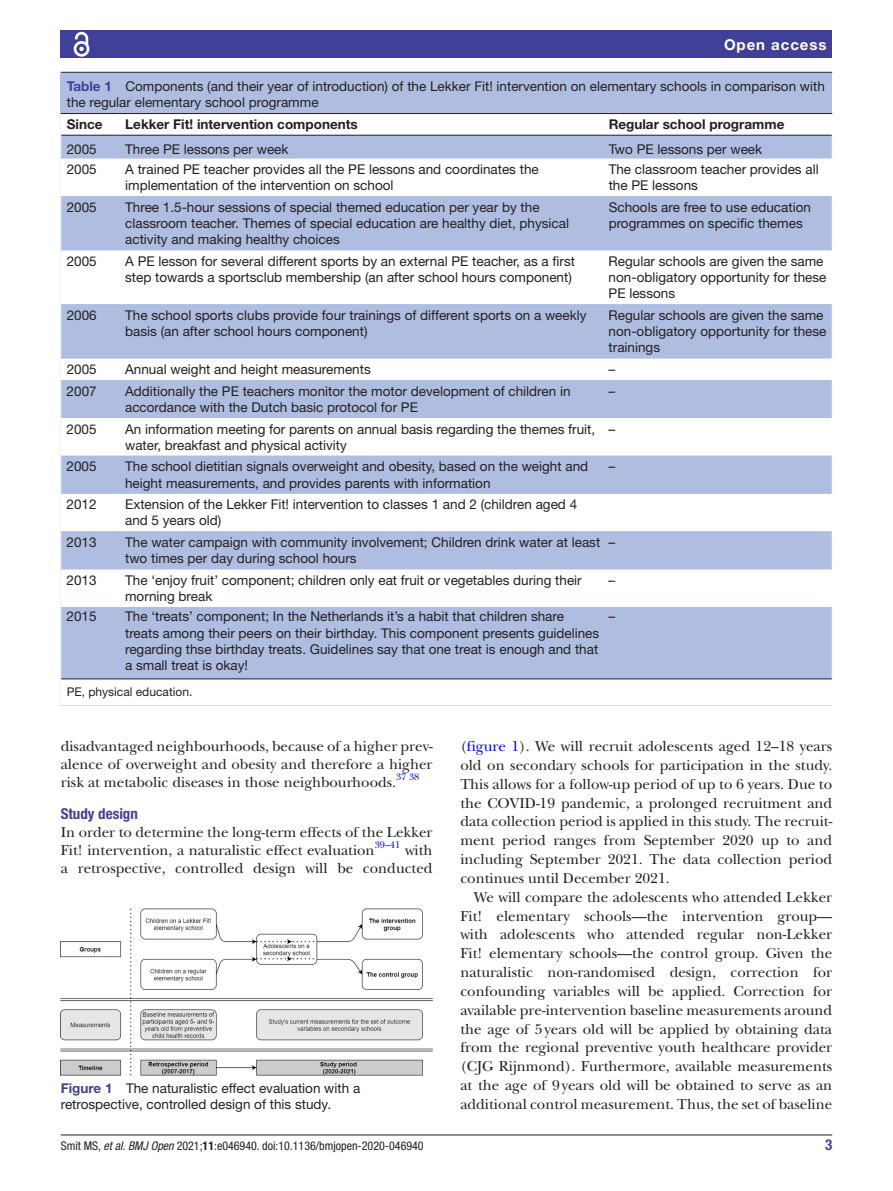
<style>
.page{position:relative;width:893px;height:1191px;background:#fff}
.page>*{position:absolute;margin:0;border:0;box-sizing:border-box;transform-origin:0 0}
.t1{font:15px/18.9px "New Baskerville";color:#231f20;text-align:justify}
.t2{font:700 condensed 15px "Helvetica Neue LT Std";color:#414099}
.t3{font:700 15px "Helvetica Neue LT Std";letter-spacing:.065em;color:#fff}
.t4{font:13.5px/16.2px "Helvetica Neue LT Std";color:#231f20}
.t5{font:700 13.5px "Helvetica Neue LT Std";color:#231f20}
.t6{font:condensed 12px "Helvetica Neue LT Std";color:#231f20}
.t7{font:12px "Helvetica Neue LT Std";color:#231f20}
.t8{font:9.9px "New Baskerville";color:#00f}
.s1{font-weight:700;color:#414099}
.s2{color:#00f}
.s3{font-style:italic}
.s4{font-weight:700}
</style>
<div class="page">
<hr style="left:61px;top:1134px;width:771px;height:1px;background:#231f20">
<div style="left:61px;top:31px;width:771px;height:27px;background:#414099"></div>
<svg style="left:73px;top:31px;width:17px;height:26px"></svg>
<div style="left:61px;top:73px;width:771px;height:632px;background:#afbde1"></div>
<hr style="left:61px;top:72px;width:771px;height:1px;background:#231f20">
<div style="left:61px;top:114px;width:771px;height:591px;background:#fff"></div>
<svg style="left:61px;top:136px;width:771px;height:542px"></svg>
<hr style="left:61px;top:113px;width:58px;height:1px;background:#231f20">
<hr style="left:61px;top:135px;width:58px;height:1px;background:#231f20">
<hr style="left:119px;top:113px;width:484px;height:1px;background:#231f20">
<hr style="left:119px;top:135px;width:484px;height:1px;background:#231f20">
<hr style="left:603px;top:113px;width:229px;height:1px;background:#231f20">
<hr style="left:603px;top:135px;width:229px;height:1px;background:#231f20">
<hr style="left:119px;top:678px;width:484px;height:1px;background:#231f20">
<hr style="left:603px;top:678px;width:229px;height:1px;background:#231f20">
<hr style="left:61px;top:678px;width:58px;height:1px;background:#231f20">
<svg style="left:60px;top:114px;width:1px;height:44px"></svg>
<svg style="left:60px;top:358px;width:1px;height:22px"></svg>
<svg style="left:60px;top:679px;width:1px;height:26px"></svg>
<hr style="left:67px;top:695px;width:765px;height:2px;background:#fff">
<img style="left:61px;top:908px;width:372px;height:167px">
<p class="t3" style="left:724px;top:35px;width:104px">Open access</p>
<p class="t4" style="left:67px;top:77px;width:760px"><span class="s1">Table 1</span> Components (and their year of introduction) of the Lekker Fit! intervention on elementary schools in comparison with the regular elementary school programme</p>
<p class="t5" style="left:67px;top:116px;width:37px">Since</p>
<p class="t5" style="left:125px;top:116px;width:234px">Lekker Fit! intervention components</p>
<p class="t5" style="left:609px;top:116px;width:177px">Regular school programme</p>
<p class="t4" style="left:67px;top:141px;width:32px">2005</p>
<p class="t4" style="left:125px;top:141px;width:165px">Three PE lessons per week</p>
<p class="t4" style="left:609px;top:141px;width:155px">Two PE lessons per week</p>
<p class="t4" style="left:67px;top:161px;width:32px">2005</p>
<p class="t4" style="left:125px;top:161px;width:415px">A trained PE teacher provides all the PE lessons and coordinates the implementation of the intervention on school</p>
<p class="t4" style="left:609px;top:161px;width:212px">The classroom teacher provides all the PE lessons</p>
<p class="t4" style="left:67px;top:199px;width:32px">2005</p>
<p class="t4" style="left:125px;top:199px;width:445px">Three 1.5-hour sessions of special themed education per year by the classroom teacher. Themes of special education are healthy diet, physical activity and making healthy choices</p>
<p class="t4" style="left:609px;top:199px;width:204px">Schools are free to use education programmes on specific themes</p>
<p class="t4" style="left:67px;top:253px;width:32px">2005</p>
<p class="t4" style="left:125px;top:253px;width:451px">A PE lesson for several different sports by an external PE teacher, as a first step towards a sportsclub membership (an after school hours component)</p>
<p class="t4" style="left:609px;top:253px;width:219px">Regular schools are given the same non-obligatory opportunity for these<br>PE lessons</p>
<p class="t4" style="left:67px;top:307px;width:32px">2006</p>
<p class="t4" style="left:125px;top:307px;width:463px">The school sports clubs provide four trainings of different sports on a weekly basis (an after school hours component)</p>
<p class="t4" style="left:609px;top:307px;width:219px">Regular schools are given the same non-obligatory opportunity for these trainings</p>
<p class="t4" style="left:67px;top:361px;width:32px">2005</p>
<p class="t4" style="left:125px;top:361px;width:247px">Annual weight and height measurements</p>
<p class="t4" style="left:609px;top:361px;width:8px">–</p>
<p class="t4" style="left:67px;top:382px;width:32px">2007</p>
<p class="t4" style="left:125px;top:382px;width:447px">Additionally the PE teachers monitor the motor development of children in accordance with the Dutch basic protocol for PE</p>
<p class="t4" style="left:609px;top:382px;width:8px">–</p>
<p class="t4" style="left:67px;top:420px;width:32px">2005</p>
<p class="t4" style="left:125px;top:420px;width:472px">An information meeting for parents on annual basis regarding the themes fruit, water, breakfast and physical activity</p>
<p class="t4" style="left:609px;top:420px;width:8px">–</p>
<p class="t4" style="left:67px;top:458px;width:32px">2005</p>
<p class="t4" style="left:125px;top:458px;width:465px">The school dietitian signals overweight and obesity, based on the weight and height measurements, and provides parents with information</p>
<p class="t4" style="left:609px;top:458px;width:8px">–</p>
<p class="t4" style="left:67px;top:496px;width:32px">2012</p>
<p class="t4" style="left:125px;top:496px;width:454px">Extension of the Lekker Fit! intervention to classes 1 and 2 (children aged 4 and 5 years old)</p>
<p class="t4" style="left:67px;top:534px;width:32px">2013</p>
<p class="t4" style="left:125px;top:534px;width:477px">The water campaign with community involvement; Children drink water at least two times per day during school hours</p>
<p class="t4" style="left:609px;top:534px;width:8px">–</p>
<p class="t4" style="left:67px;top:572px;width:32px">2013</p>
<p class="t4" style="left:125px;top:572px;width:458px">The ‘enjoy fruit’ component; children only eat fruit or vegetables during their morning break</p>
<p class="t4" style="left:609px;top:572px;width:8px">–</p>
<p class="t4" style="left:67px;top:608px;width:32px">2015</p>
<p class="t4" style="left:125px;top:608px;width:476px">The ‘treats’ component; In the Netherlands it’s a habit that children share treats among their peers on their birthday. This component presents guidelines regarding thse birthday treats. Guidelines say that one treat is enough and that a small treat is okay!</p>
<p class="t4" style="left:608px;top:608px;width:8px">–</p>
<p class="t7" style="left:67px;top:685px;width:127px">PE, physical education.</p>
<p class="t1" style="left:61px;top:737px;width:373px;line-height:18px">disadvantaged neighbourhoods, because of a higher prev&shy;alence of overweight and obesity and therefore a higher risk at metabolic diseases in those neighbourhoods.</p>
<p class="t8" style="left:396px;top:771px;width:25px">37 38</p>
<p class="t2" style="left:61px;top:804px;width:79px">Study design</p>
<p class="t1" style="left:61px;top:823px;width:373px;line-height:18px">In order to determine the long-term effects of the Lekker<br>Fit! intervention, a naturalistic effect evaluation</p>
<p class="t8" style="left:375px;top:839px;width:27px">39–41</p>
<p class="t1" style="left:61px;top:841px;width:373px;line-height:18px;text-align:right">with<br>a retrospective, controlled design will be conducted</p>
<p class="t4" style="left:61px;top:1080px;width:301px"><span class="s1">Figure 1</span> The naturalistic effect evaluation with a retrospective, controlled design of this study.</p>
<p class="t1" style="left:460px;top:737px;width:373px">(<span class="s2">figure 1</span>). We will recruit adolescents aged 12–18 years old on secondary schools for participation in the study.<br>This allows for a follow-up period of up to 6 years. Due to the COVID-19 pandemic, a prolonged recruitment and data collection period is applied in this study. The recruit&shy;ment period ranges from September 2020 up to and including September 2021. The data collection period continues until December 2021.</p>
<p class="t1" style="left:460px;top:887px;width:373px;text-indent:14px">We will compare the adolescents who attended Lekker Fit! elementary schools—the intervention group— with adolescents who attended regular non-Lekker Fit! elementary schools—the control group. Given the naturalistic non-randomised design, correction for confounding variables will be applied. Correction for available pre-intervention baseline measurements around the age of 5years old will be applied by obtaining data from the regional preventive youth healthcare provider (CJG Rijnmond). Furthermore, available measurements at the age of 9years old will be obtained to serve as an additional control measurement. Thus, the set of baseline</p>
<p class="t6" style="left:61px;top:1138px;width:364px">Smit MS, <span class="s3">et al</span>. <span class="s3">BMJ Open</span> 2021;<span class="s4">11</span>:e046940. doi:10.1136/bmjopen-2020-046940</p>
<p class="t2" style="left:825px;top:1135px;width:9px">3</p>
</div>
